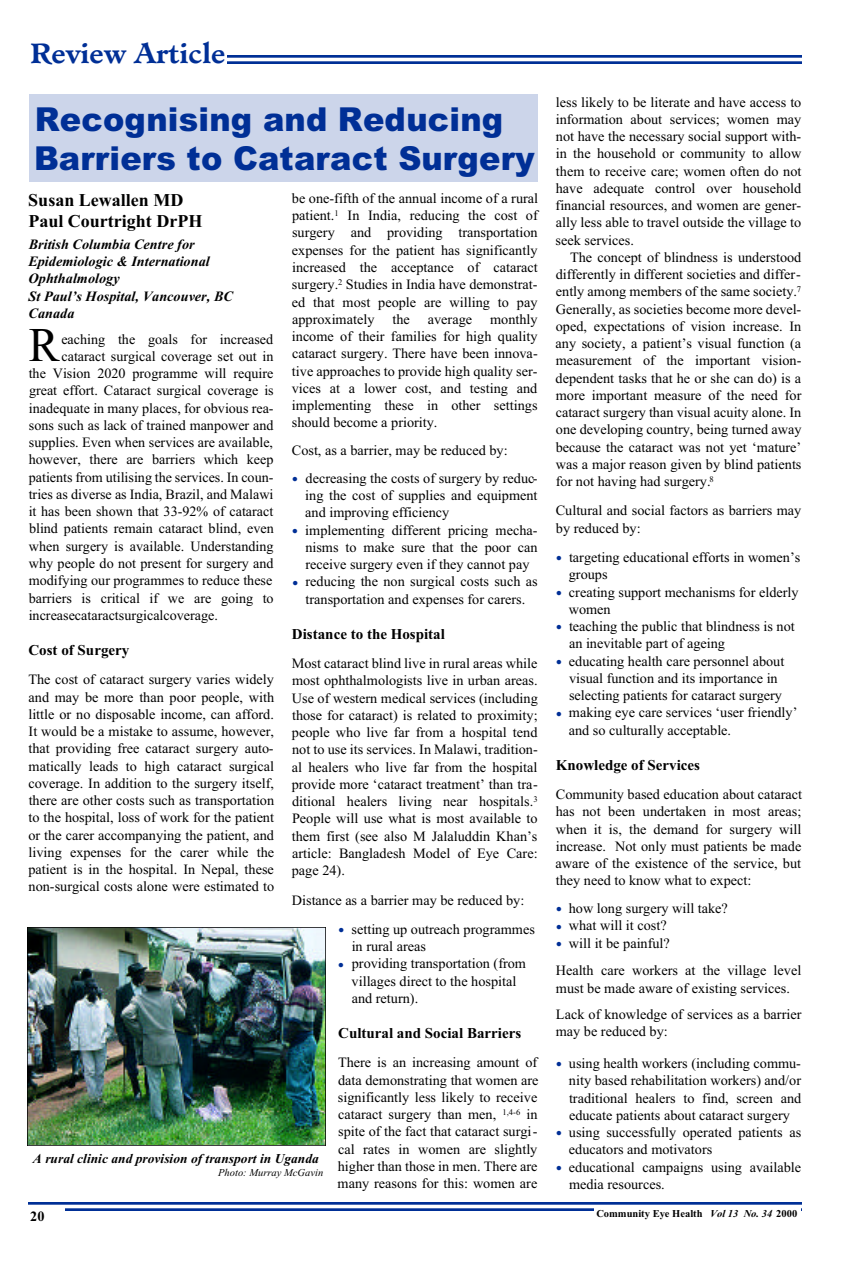
<style>
.page{position:relative;width:847px;height:1262px;background:#fff}
.page>*{position:absolute;margin:0;border:0;box-sizing:border-box;transform-origin:0 0}
.t1{font:48.3px "Times";color:#000;scale:.95 1}
.t2{font:900 33px/39px "Arial";letter-spacing:.01em;color:#002f96}
.t3{font:700 27px "Minister";color:#002f96}
.t4{font:700 18px/21px "Times New Roman";color:#000}
.t5{font:700 15px "Times New Roman";color:#000}
.t6{font:14.25px/17.2px "Times";color:#000}
.t7{font:italic 700 14.25px/17.2px "Times New Roman";color:#000}
.t8{font:700 14.25px "Times New Roman";color:#000}
.t9{font:italic 700 13.5px "Times New Roman";color:#000}
.t10{font:700 10.5px "Times New Roman";color:#000}
.t11{font:italic 10.5px "Times New Roman";color:#000}
.s1{font-size:18px;color:#002f96}
.s2{font-style:italic}
</style>
<div class="page">
<img style="left:28px;top:1202px;width:772px;height:8px">
<img style="left:227px;top:56px;width:573px;height:7px">
<div style="left:594px;top:1206px;width:206px;height:20px;background:#fff"></div>
<div style="left:29px;top:94px;width:508px;height:87px;background:#ccd5ea"></div>
<img style="left:28px;top:927px;width:298px;height:218px">
<div style="left:29px;top:1206px;width:36px;height:28px;background:#fff"></div>
<h3 class="t3" style="left:30px;top:43px;width:197px">Review Article</h3>
<h2 class="t2" style="left:34px;top:99px;width:501px">Recognising and Reducing<br>Barriers to Cataract Surgery</h2>
<p class="t6" style="left:292px;top:189px;width:248px;text-align:justify">be one-fifth of the annual income of a rural patient.<sup>1</sup> In India, reducing the cost of surgery and providing transportation expenses for the patient has significantly increased the acceptance of cataract surgery.<sup>2</sup> Studies in India have demonstrat&shy;ed that most people are willing to pay approximately</p>
<p class="t4" style="left:28px;top:190px;width:176px">Susan Lewallen MD<br>Paul Courtright DrPH</p>
<p class="t7" style="left:28px;top:235px;width:206px">British Columbia Centre for<br>Epidemiologic &amp; International<br>Ophthalmology<br>St Paul’s Hospital, Vancouver, BC<br>Canada</p>
<h1 class="t1" style="left:29px;top:318px;width:34px">R</h1>
<p class="t6" style="left:61px;top:330px;width:213px">eaching the goals for increased</p>
<p class="t6" style="left:292px;top:310px;width:247px;text-align:justify;text-indent:198px">monthly income of their families for high quality cataract surgery. There have been innova&shy;tive approaches to provide high quality ser&shy;vices at a lower cost, and testing and implementing these in other settings should become a priority.</p>
<p class="t6" style="left:292px;top:441px;width:217px">Cost, as a barrier, may be reduced by:</p>
<p class="t6" style="left:305px;top:469px;width:234px;text-align:justify;text-indent:-13px"><span class="s1">•</span> decreasing the costs of surgery by reduc&shy;ing the cost of supplies and equipment and improving efficiency</p>
<p class="t6" style="left:305px;top:521px;width:234px;text-align:justify;text-indent:-13px"><span class="s1">•</span> implementing different pricing mecha&shy;nisms to make sure that the poor can receive surgery even if they cannot pay</p>
<p class="t6" style="left:292px;top:573px;width:247px;text-align:center"><span class="s1">•</span> reducing the non surgical costs such as transportation and expenses for carers.</p>
<p class="t5" style="left:292px;top:625px;width:154px">Distance to the Hospital</p>
<p class="t6" style="left:292px;top:654px;width:247px;text-align:justify">Most cataract blind live in rural areas while most ophthalmologists live in urban areas.<br>Use of western medical services (including those for cataract) is related to proximity; people who live far from a hospital tend not to use its services. In Malawi, tradition&shy;al healers who live far from the hospital provide more ‘cataract treatment’ than tra&shy;ditional healers living near hospitals.<sup>3<br></sup>People will use what is most available to them first (see also M Jalaluddin Khan’s article: Bangladesh Model of Eye Care: page 24).</p>
<p class="t6" style="left:292px;top:891px;width:234px">Distance as a barrier may be reduced by:</p>
<p class="t6" style="left:351px;top:920px;width:185px;text-indent:-14px"><span class="s1">•</span> setting up outreach programmes in rural areas</p>
<p class="t6" style="left:351px;top:954px;width:176px;text-indent:-14px"><span class="s1">•</span> providing transportation (from villages direct to the hospital and return).</p>
<p class="t5" style="left:338px;top:1024px;width:184px">Cultural and Social Barriers</p>
<p class="t6" style="left:337px;top:1053px;width:202px;text-align:justify">There is an increasing amount of data demonstrating that women are significantly less likely to receive cataract surgery than men, <sup>1,4-6</sup> in spite of the fact that cataract surgi&shy;cal rates in women are slightly higher than those in men. There are many reasons for this: women are</p>
<p class="t6" style="left:392px;top:310px;width:19px">the</p>
<p class="t6" style="left:427px;top:310px;width:46px">average</p>
<p class="t6" style="left:61px;top:347px;width:213px">cataract surgical coverage set out in</p>
<p class="t6" style="left:29px;top:365px;width:246px">the Vision 2020 programme will require</p>
<p class="t6" style="left:29px;top:382px;width:246px">great effort. Cataract surgical coverage is</p>
<p class="t6" style="left:29px;top:399px;width:246px">inadequate in many places, for obvious rea-</p>
<p class="t6" style="left:29px;top:416px;width:246px">sons such as lack of trained manpower and</p>
<p class="t6" style="left:29px;top:434px;width:246px">supplies. Even when services are available,</p>
<p class="t6" style="left:29px;top:451px;width:246px">however, there are barriers which keep</p>
<p class="t6" style="left:29px;top:468px;width:246px">patients from utilising the services. In coun-</p>
<p class="t6" style="left:29px;top:485px;width:246px">tries as diverse as India, Brazil, and Malawi</p>
<p class="t6" style="left:29px;top:503px;width:246px">it has been shown that 33-92% of cataract</p>
<p class="t6" style="left:29px;top:520px;width:246px">blind patients remain cataract blind, even</p>
<p class="t6" style="left:29px;top:537px;width:246px">when surgery is available. Understanding</p>
<p class="t6" style="left:29px;top:554px;width:246px">why people do not present for surgery and</p>
<p class="t6" style="left:29px;top:572px;width:245px">modifying our programmes to reduce these</p>
<p class="t6" style="left:29px;top:589px;width:246px">barriers is critical if we are going to</p>
<p class="t6" style="left:29px;top:606px;width:191px">increasecataractsurgicalcoverage.</p>
<p class="t5" style="left:28px;top:641px;width:102px">Cost of Surgery</p>
<p class="t6" style="left:28px;top:671px;width:247px;text-align:justify">The cost of cataract surgery varies widely and may be more than poor people, with little or no disposable income, can afford.<br>It would be a mistake to assume, however, that providing free cataract surgery auto&shy;matically leads to high cataract surgical coverage. In addition to the surgery itself, there are other costs such as transportation to the hospital, loss of work for the patient or the carer accompanying the patient, and living expenses for the carer while the patient is in the hospital. In Nepal, these non-surgical costs alone were estimated to</p>
<p class="t9" style="left:33px;top:1150px;width:287px">A rural clinic and provision of transport in Uganda</p>
<p class="t11" style="left:218px;top:1166px;width:106px">Photo: Murray McGavin</p>
<p class="t8" style="left:30px;top:1208px;width:16px">20</p>
<p class="t6" style="left:555px;top:93px;width:247px;text-align:justify">less likely to be literate and have access to information about services; women may not have the necessary social support with&shy;in the household or community to allow them to receive care; women often do not have adequate control over household financial resources, and women are gener&shy;ally less able to travel outside the village to seek services.</p>
<p class="t6" style="left:555px;top:248px;width:247px;text-align:justify;text-indent:14px">The concept of blindness is understood differently in different societies and differ&shy;ently among members of the same society.<sup>7<br></sup>Generally, as societies become more devel&shy;oped, expectations of vision increase. In any society, a patient’s visual function (a measurement of the important vision&shy;dependent tasks that he or she can do) is a more important measure of the need for cataract surgery than visual acuity alone. In one developing country, being turned away because the cataract was not yet ‘mature’ was a major reason given by blind patients for not having had surgery.<sup>8</sup></p>
<p class="t6" style="left:555px;top:502px;width:247px">Cultural and social factors as barriers may by reduced by:</p>
<p class="t6" style="left:568px;top:548px;width:233px;text-indent:-13px"><span class="s1">•</span> targeting educational efforts in women’s groups</p>
<p class="t6" style="left:568px;top:583px;width:231px;text-indent:-13px"><span class="s1">•</span> creating support mechanisms for elderly women</p>
<p class="t6" style="left:569px;top:617px;width:227px;text-indent:-13px"><span class="s1">•</span> teaching the public that blindness is not an inevitable part of ageing</p>
<p class="t6" style="left:569px;top:652px;width:217px;text-indent:-13px"><span class="s1">•</span> educating health care personnel about visual function and its importance in selecting patients for cataract surgery</p>
<p class="t6" style="left:568px;top:704px;width:230px;text-indent:-13px"><span class="s1">•</span> making eye care services ‘user friendly’ and so culturally acceptable.</p>
<p class="t5" style="left:555px;top:756px;width:146px">Knowledge of Services</p>
<p class="t6" style="left:555px;top:785px;width:248px;text-align:justify">Community based education about cataract has not been undertaken in most areas; when it is, the demand for surgery will increase. Not only must patients be made aware of the existence of the service, but they need to know what to expect:</p>
<p class="t6" style="left:555px;top:899px;width:174px"><span class="s1">•</span> how long surgery will take?</p>
<p class="t6" style="left:555px;top:917px;width:112px"><span class="s1">•</span> what will it cost?</p>
<p class="t6" style="left:555px;top:929px;width:247px;line-height:27.8px"><span class="s1">•</span> will it be painful?<br>Health care workers at the village level</p>
<p class="t6" style="left:556px;top:975px;width:247px;line-height:25.8px">must be made aware of existing services.<br>Lack of knowledge of services as a barrier</p>
<p class="t6" style="left:555px;top:1022px;width:113px">may be reduced by:</p>
<p class="t6" style="left:569px;top:1054px;width:234px;text-align:justify;text-indent:-13px"><span class="s1">•</span> using health workers (including commu&shy;nity based rehabilitation workers) and/or traditional healers to find, screen and educate patients about cataract surgery</p>
<p class="t6" style="left:569px;top:1123px;width:234px;text-indent:-13px"><span class="s1">•</span> using successfully operated patients as educators and motivators</p>
<p class="t6" style="left:569px;top:1158px;width:234px;text-indent:-13px"><span class="s1">•</span> educational campaigns using available media resources.</p>
<p class="t10" style="left:596px;top:1208px;width:202px">Community Eye Health <span class="s2">Vol 13 No. 34</span> 2000</p>
</div>
